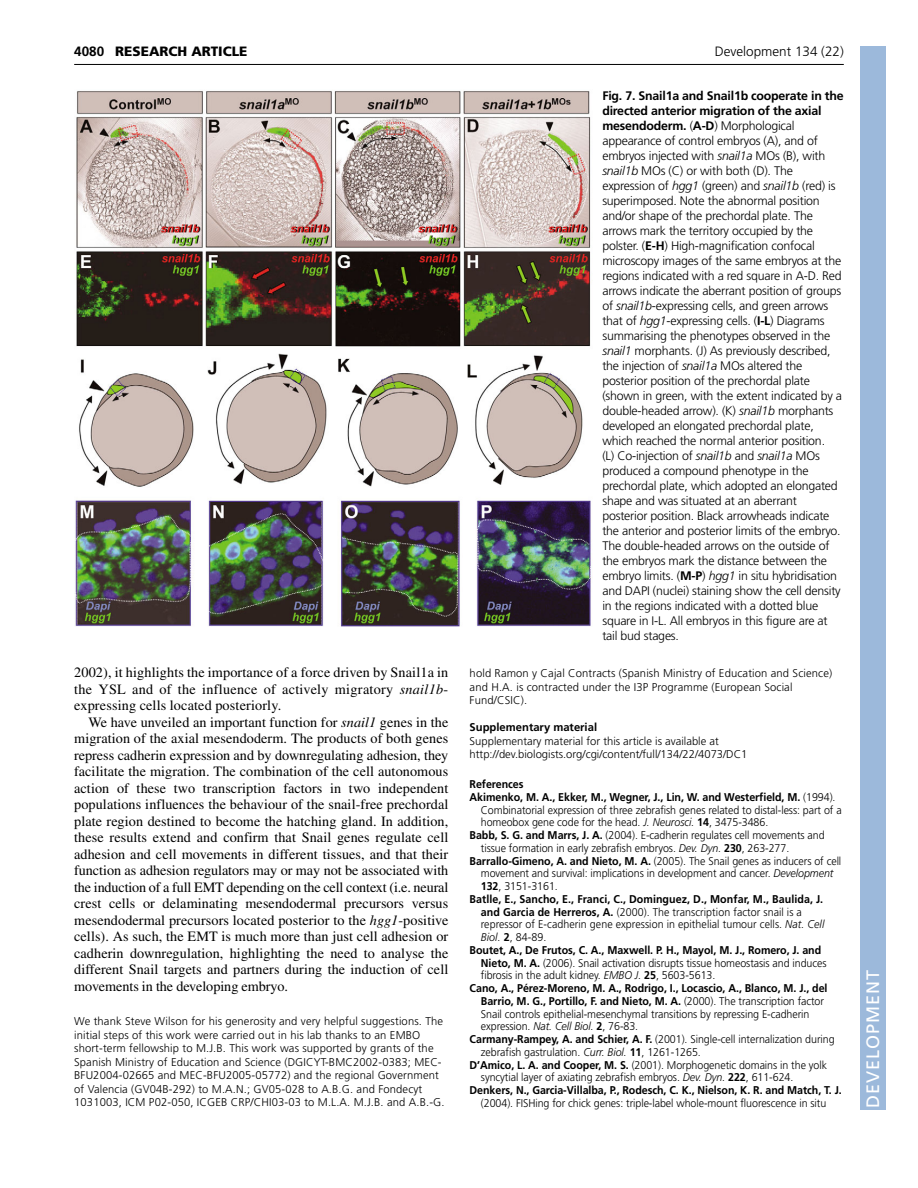
<style>
.page{position:relative;width:918px;height:1188px;background:#fff}
.page>*{position:absolute;margin:0;border:0;box-sizing:border-box;transform-origin:0 0}
.t1{font:18px "Frutiger LT Std";letter-spacing:.055em;color:#fff}
.t2{font:14.25px/16.5px "Times";letter-spacing:.005em;color:#000;text-align:justify}
.t3{font:300 13.5px "Frutiger LT Std";color:#000}
.t4{font:900 13.5px "Frutiger LT Std";color:#000}
.t5{font:700 13.5px "Frutiger LT Std";color:#000}
.t6{font:300 12.3px/15px "Frutiger LT Std";letter-spacing:-.015em;color:#000}
.t7{font:300 11.25px "Frutiger LT Std";letter-spacing:-.005em;color:#000;scale:.95 1}
.t8{font:300 11.25px/13.5px "Frutiger LT Std";letter-spacing:-.005em;color:#000}
.t9{font:700 11.25px "Frutiger LT Std";letter-spacing:-.005em;color:#000;scale:.95 1}
.t10{font:700 11.25px "Frutiger LT Std";letter-spacing:-.005em;color:#000}
.s1{font-weight:700}
.s2{font-style:italic}
.s3{font-weight:300}
</style>
<div class="page">
<hr style="left:74px;top:64px;width:770px;height:1px;background:#000">
<img style="left:75px;top:91px;width:517px;height:536px">
<div style="left:860px;top:46px;width:26px;height:1064px;background:#9cb9db"></div>
<p class="t5" style="left:74px;top:46px;width:32px">4080</p>
<p class="t4" style="left:115px;top:46px;width:134px">RESEARCH ARTICLE</p>
<p class="t3" style="left:715px;top:46px;width:131px">Development 134 (22)</p>
<p class="t6" style="left:602px;top:89px;width:243px"><span class="s1">Fig. 7. Snail1a and Snail1b cooperate in the directed anterior migration of the axial mesendoderm.</span> (<span class="s1">A-D</span>) Morphological appearance of control embryos (A), and of embryos injected with <span class="s2">snail1a</span> MOs (B), with <span class="s2">snail1b</span> MOs (C) or with both (D). The expression of <span class="s2">hgg1</span> (green) and <span class="s2">snail1b</span> (red) is superimposed. Note the abnormal position and/or shape of the prechordal plate. The arrows mark the territory occupied by the polster. (<span class="s1">E-H</span>) High-magnification confocal microscopy images of the same embryos at the regions indicated with a red square in A-D. Red arrows indicate the aberrant position of groups of <span class="s2">snail1b</span>-expressing cells, and green arrows that of <span class="s2">hgg1</span>-expressing cells. (<span class="s1">I-L</span>) Diagrams summarising the phenotypes observed in the <span class="s2">snail1</span> morphants. (J) As previously described, the injection of <span class="s2">snail1a</span> MOs altered the posterior position of the prechordal plate (shown in green, with the extent indicated by a double-headed arrow). (K) <span class="s2">snail1b</span> morphants developed an elongated prechordal plate, which reached the normal anterior position.<br>(L) Co-injection of <span class="s2">snail1b</span> and <span class="s2">snail1a</span> MOs produced a compound phenotype in the prechordal plate, which adopted an elongated shape and was situated at an aberrant posterior position. Black arrowheads indicate the anterior and posterior limits of the embryo.<br>The double-headed arrows on the outside of the embryos mark the distance between the embryo limits. (<span class="s1">M-P</span>) <span class="s2">hgg1</span> in situ hybridisation and DAPI (nuclei) staining show the cell density in the regions indicated with a dotted blue square in I-L. All embryos in this figure are at tail bud stages.</p>
<p class="t2" style="left:74px;top:666px;width:376px">2002), it highlights the importance of a force driven by Snail1a in the YSL and of the influence of actively migratory <span class="s2">snail1b&shy;</span>expressing cells located posteriorly.</p>
<p class="t2" style="left:74px;top:715px;width:376px;text-indent:14px">We have unveiled an important function for <span class="s2">snail1</span> genes in the migration of the axial mesendoderm. The products of both genes repress cadherin expression and by downregulating adhesion, they facilitate the migration. The combination of the cell autonomous action of these two transcription factors in two independent populations influences the behaviour of the snail-free prechordal plate region destined to become the hatching gland. In addition, these results extend and confirm that Snail genes regulate cell adhesion and cell movements in different tissues, and that their function as adhesion regulators may or may not be associated with the induction of a full EMT depending on the cell context (i.e. neural crest cells or delaminating mesendodermal precursors versus mesendodermal precursors located posterior to the <span class="s2">hgg1</span>-positive cells). As such, the EMT is much more than just cell adhesion or cadherin downregulation, highlighting the need to analyse the different Snail targets and partners during the induction of cell movements in the developing embryo.</p>
<p class="t8" style="left:74px;top:1015px;width:372px">We thank Steve Wilson for his generosity and very helpful suggestions. The initial steps of this work were carried out in his lab thanks to an EMBO short-term fellowship to M.J.B. This work was supported by grants of the Spanish Ministry of Education and Science (DGICYT-BMC2002-0383; MEC-BFU2004-02665 and MEC-BFU2005-05772) and the regional Government of Valencia (GV04B-292) to M.A.N.; GV05-028 to A.B.G. and Fondecyt 1031003, ICM P02-050, ICGEB CRP/CHI03-03 to M.L.A. M.J.B. and A.B.-G.</p>
<p class="t8" style="left:470px;top:667px;width:364px">hold Ramon y Cajal Contracts (Spanish Ministry of Education and Science) and H.A. is contracted under the I3P Programme (European Social<br>Fund/CSIC).</p>
<p class="t10" style="left:470px;top:723px;width:129px">Supplementary material</p>
<p class="t8" style="left:470px;top:735px;width:279px">Supplementary material for this article is available at http://dev.biologists.org/cgi/content/full/134/22/4073/DC1</p>
<p class="t9" style="left:470px;top:780px;width:58px">References</p>
<p class="t9" style="left:470px;top:792px;width:387px">Akimenko, M. A., Ekker, M., Wegner, J., Lin, W. and Westerfield, M. <span class="s3">(1994).</span></p>
<p class="t7" style="left:481px;top:805px;width:381px">Combinatorial expression of three zebrafish genes related to distal-less: part of a</p>
<p class="t7" style="left:481px;top:818px;width:304px">homeobox gene code for the head. <span class="s2">J. Neurosci.</span> <span class="s1">14</span>, 3475-3486.</p>
<p class="t7" style="left:470px;top:831px;width:375px"><span class="s1">Babb, S. G. and Marrs, J. A.</span> (2004). E-cadherin regulates cell movements and</p>
<p class="t7" style="left:481px;top:843px;width:326px">tissue formation in early zebrafish embryos. <span class="s2">Dev. Dyn.</span> <span class="s1">230</span>, 263-277.</p>
<p class="t7" style="left:470px;top:856px;width:393px"><span class="s1">Barrallo-Gimeno, A. and Nieto, M. A.</span> (2005). The Snail genes as inducers of cell</p>
<p class="t7" style="left:481px;top:869px;width:373px">movement and survival: implications in development and cancer. <span class="s2">Development</span></p>
<p class="t7" style="left:481px;top:882px;width:83px"><span class="s1">132</span>, 3151-3161.</p>
<p class="t9" style="left:470px;top:894px;width:374px">Batlle, E., Sancho, E., Franci, C., Dominguez, D., Monfar, M., Baulida, J.</p>
<p class="t7" style="left:481px;top:907px;width:340px"><span class="s1">and Garcia de Herreros, A.</span> (2000). The transcription factor snail is a</p>
<p class="t7" style="left:481px;top:920px;width:363px">repressor of E-cadherin gene expression in epithelial tumour cells. <span class="s2">Nat. Cell</span></p>
<p class="t7" style="left:481px;top:933px;width:71px"><span class="s2">Biol.</span> <span class="s1">2</span>, 84-89.</p>
<p class="t9" style="left:470px;top:945px;width:372px">Boutet, A., De Frutos, C. A., Maxwell. P. H., Mayol, M. J., Romero, J. and</p>
<p class="t7" style="left:481px;top:958px;width:365px"><span class="s1">Nieto, M. A.</span> (2006). Snail activation disrupts tissue homeostasis and induces</p>
<p class="t7" style="left:481px;top:971px;width:248px">fibrosis in the adult kidney. <span class="s2">EMBO J.</span> <span class="s1">25</span>, 5603-5613.</p>
<p class="t9" style="left:470px;top:984px;width:378px">Cano, A., Pérez-Moreno, M. A., Rodrigo, I., Locascio, A., Blanco, M. J., del</p>
<p class="t9" style="left:481px;top:996px;width:363px">Barrio, M. G., Portillo, F. and Nieto, M. A. <span class="s3">(2000). The transcription factor</span></p>
<p class="t7" style="left:481px;top:1009px;width:347px">Snail controls epithelial-mesenchymal transitions by repressing E-cadherin</p>
<p class="t7" style="left:481px;top:1022px;width:167px">expression. <span class="s2">Nat. Cell Biol.</span> <span class="s1">2</span>, 76-83.</p>
<p class="t7" style="left:470px;top:1035px;width:386px"><span class="s1">Carmany-Rampey, A. and Schier, A. F.</span> (2001). Single-cell internalization during</p>
<p class="t7" style="left:481px;top:1047px;width:233px">zebrafish gastrulation. <span class="s2">Curr. Biol.</span> <span class="s1">11</span>, 1261-1265.</p>
<p class="t7" style="left:470px;top:1060px;width:378px"><span class="s1">D’Amico, L. A. and Cooper, M. S.</span> (2001). Morphogenetic domains in the yolk</p>
<p class="t7" style="left:481px;top:1073px;width:330px">syncytial layer of axiating zebrafish embryos. <span class="s2">Dev. Dyn.</span> <span class="s1">222</span>, 611-624.</p>
<p class="t9" style="left:470px;top:1086px;width:393px">Denkers, N., Garcia-Villalba, P., Rodesch, C. K., Nielson, K. R. and Match, T. J.</p>
<p class="t7" style="left:481px;top:1098px;width:365px">(2004). FISHing for chick genes: triple-label whole-mount fluorescence in situ</p>
<h1 class="t1" style="left:862px;top:1108px;width:140px;rotate:-90deg">DEVELOPMENT</h1>
</div>
